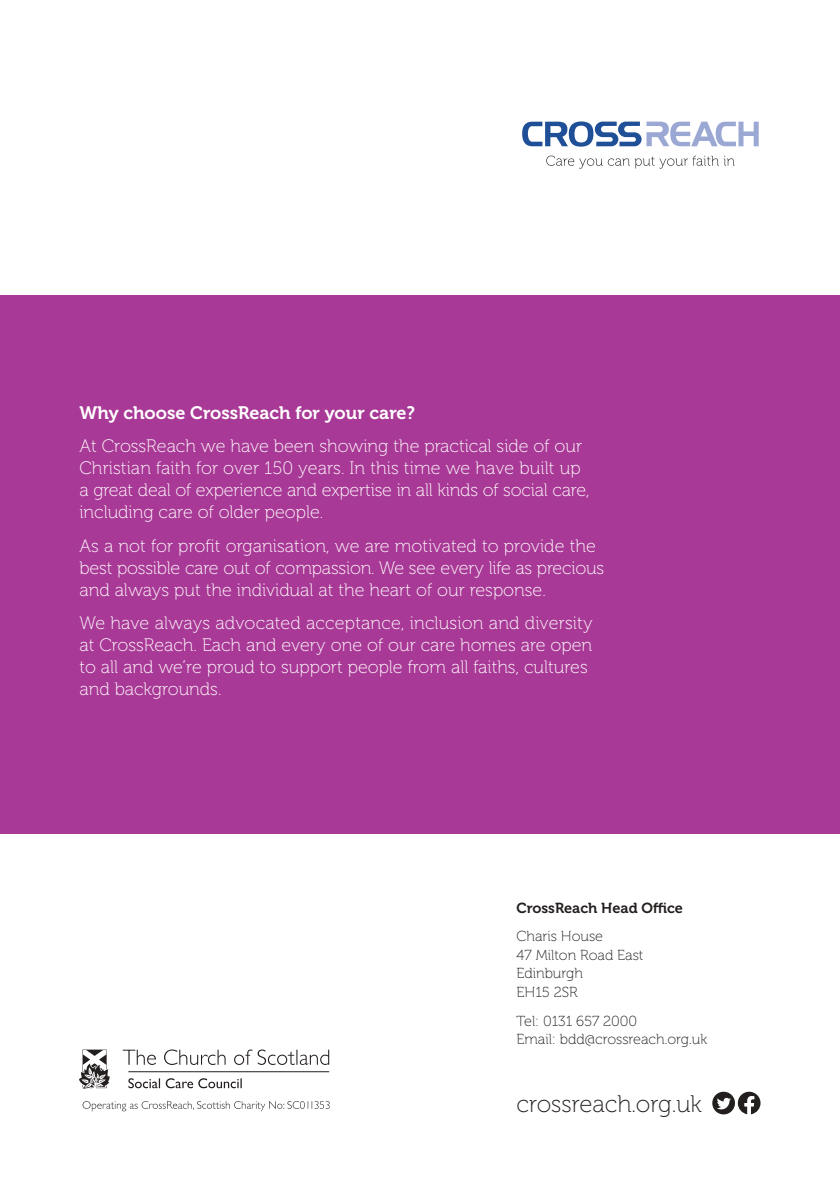
<style>
.page{position:relative;width:840px;height:1191px;background:#fff}
.page>*{position:absolute;margin:0;border:0;box-sizing:border-box;transform-origin:0 0}
.t1{font:24px "Museo 100";color:#241f1f}
.t2{font:18px/22px "Museo 100";color:#fff}
.t3{font:18px "Museo 700";color:#fff}
.t4{font:14.4px/18.4px "Museo 100";color:#241f1f}
.t5{font:14.4px "Museo 700";color:#241f1f}
</style>
<div class="page">
<div style="left:0;top:295px;width:839px;height:538px;background:#a93996"></div>
<svg style="left:522px;top:121px;width:236px;height:26px"></svg>
<svg style="left:546px;top:156px;width:188px;height:13px"></svg>
<svg style="left:123px;top:1049px;width:206px;height:16px"></svg>
<svg style="left:128px;top:1078px;width:113px;height:10px"></svg>
<svg style="left:83px;top:1101px;width:246px;height:10px"></svg>
<svg style="left:79px;top:1049px;width:31px;height:39px"></svg>
<hr style="left:128px;top:1071px;width:201px;height:1px;background:#241f1f">
<svg style="left:737px;top:1091px;width:23px;height:23px"></svg>
<svg style="left:711px;top:1091px;width:23px;height:23px"></svg>
<svg style="left:716px;top:1097px;width:14px;height:12px"></svg>
<p class="t3" style="left:79px;top:403px;width:337px">Why choose CrossReach for your care?</p>
<p class="t2" style="left:79px;top:435px;width:511px">At CrossReach we have been showing the practical side of our Christian faith for over 150 years. In this time we have built up a great deal of experience and expertise in all kinds of social care, including care of older people.</p>
<p class="t2" style="left:79px;top:535px;width:526px">As a not for profit organisation, we are motivated to provide the best possible care out of compassion. We see every life as precious and always put the individual at the heart of our response.</p>
<p class="t2" style="left:79px;top:612px;width:514px">We have always advocated acceptance, inclusion and diversity at CrossReach. Each and every one of our care homes are open to all and we’re proud to support people from all faiths, cultures and backgrounds.</p>
<p class="t5" style="left:516px;top:899px;width:168px">CrossReach Head Office</p>
<p class="t4" style="left:516px;top:927px;width:128px">Charis House<br>47 Milton Road East<br>Edinburgh<br>EH15 2SR</p>
<p class="t4" style="left:516px;top:1012px;width:192px">Tel: 0131 657 2000<br>Email: bdd@crossreach.org.uk</p>
<h1 class="t1" style="left:516px;top:1090px;width:187px">crossreach.org.uk</h1>
</div>
